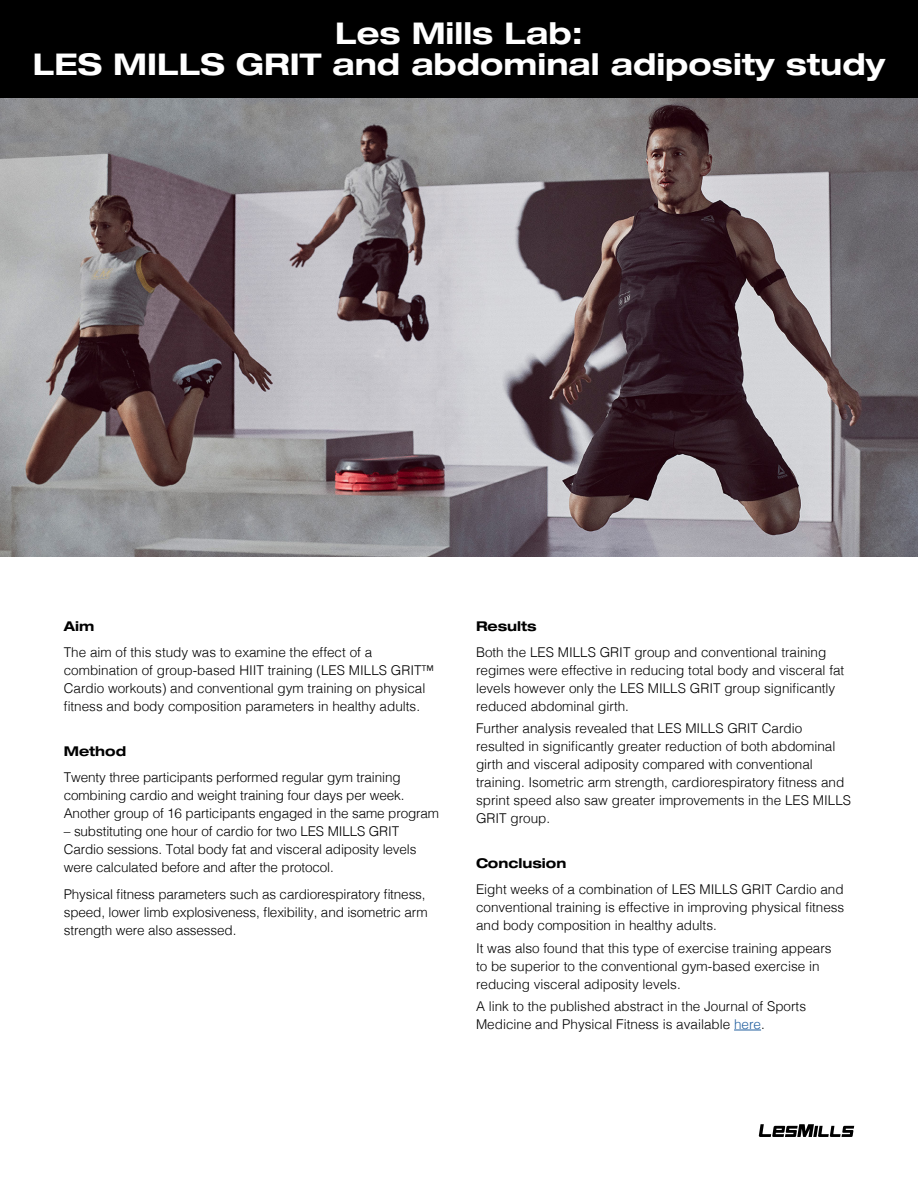
<style>
.page{position:relative;width:918px;height:1188px;background:#fff}
.page>*{position:absolute;margin:0;border:0;box-sizing:border-box;transform-origin:0 0}
.t1{font:700 expanded 30px/31px "Helvetica Neue LT Std";color:#fff;text-align:center}
.t2{font:300 13.5px/18px "Helvetica";color:#000}
.t3{font:700 expanded 13.5px "Helvetica Neue LT Std";color:#000}
.s1{color:#215e9e}
</style>
<div class="page">
<img style="left:0;top:98px;width:918px;height:459px">
<div style="left:0;top:0;width:918px;height:98px;background:#000"></div>
<svg style="left:759px;top:1124px;width:95px;height:13px"></svg>
<svg style="left:734px;top:1030px;width:27px;height:1px"></svg>
<h1 class="t1" style="left:33px;top:17px;width:854px">Les Mills Lab:<br>LES MILLS GRIT and abdominal adiposity study</h1>
<p class="t3" style="left:64px;top:617px;width:32px">Aim</p>
<p class="t2" style="left:64px;top:642px;width:372px">The aim of this study was to examine the effect of a combination of group-based HIIT training (LES MILLS GRIT™ Cardio workouts) and conventional gym training on physical fitness and body composition parameters in healthy adults.</p>
<p class="t3" style="left:64px;top:742px;width:64px">Method</p>
<p class="t2" style="left:64px;top:767px;width:377px">Twenty three participants performed regular gym training combining cardio and weight training four days per week.<br>Another group of 16 participants engaged in the same program</p>
<p class="t2" style="left:64px;top:821px;width:354px">– substituting one hour of cardio for two LES MILLS GRIT<br>Cardio sessions. Total body fat and visceral adiposity levels were calculated before and after the protocol.</p>
<p class="t2" style="left:64px;top:884px;width:365px">Physical fitness parameters such as cardiorespiratory fitness, speed, lower limb explosiveness, flexibility, and isometric arm strength were also assessed.</p>
<p class="t3" style="left:476px;top:617px;width:62px">Results</p>
<p class="t2" style="left:476px;top:642px;width:370px">Both the LES MILLS GRIT group and conventional training regimes were effective in reducing total body and visceral fat levels however only the LES MILLS GRIT group significantly reduced abdominal girth.</p>
<p class="t2" style="left:476px;top:719px;width:377px">Further analysis revealed that LES MILLS GRIT Cardio resulted in significantly greater reduction of both abdominal girth and visceral adiposity compared with conventional training. Isometric arm strength, cardiorespiratory fitness and sprint speed also saw greater improvements in the LES MILLS GRIT group.</p>
<p class="t3" style="left:476px;top:855px;width:92px">Conclusion</p>
<p class="t2" style="left:476px;top:880px;width:370px;text-align:justify">Eight weeks of a combination of LES MILLS GRIT Cardio and conventional training is effective in improving physical fitness and body composition in healthy adults.</p>
<p class="t2" style="left:476px;top:938px;width:357px">It was also found that this type of exercise training appears to be superior to the conventional gym-based exercise in reducing visceral adiposity levels.</p>
<p class="t2" style="left:476px;top:996px;width:332px">A link to the published abstract in the Journal of Sports<br>Medicine and Physical Fitness is available <span class="s1">here</span>.</p>
</div>
